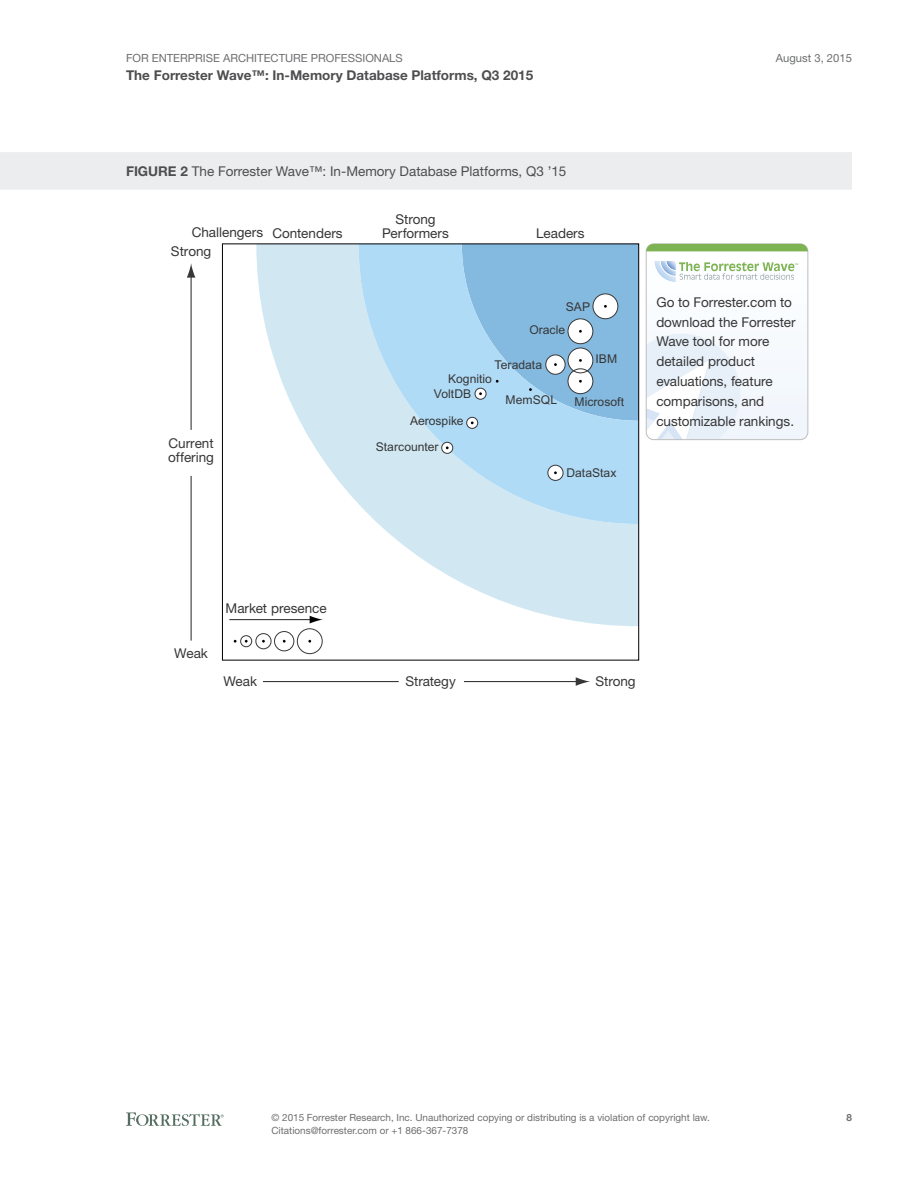
<style>
.page{position:relative;width:918px;height:1188px;background:#fff}
.page>*{position:absolute;margin:0;border:0;box-sizing:border-box;transform-origin:0 0}
.t1{font:13.5px/19.8px "Helvetica Neue LT Std";color:#363636}
.t2{font:13.5px "Helvetica Neue LT Std";color:#4e4e50}
.t3{font:700 13.5px "Helvetica Neue LT Std";color:#4e4e50}
.t4{font:12.15px "Arial";color:#363636}
.t5{font:11.25px "Helvetica Neue LT Std";color:#6d6e70}
.t6{font:9.9px/12.8px "Helvetica Neue LT Std";color:#6d6e70}
.t7{font:700 9.9px "Helvetica Neue LT Std";color:#6d6e70}
.s1{font-weight:700}
</style>
<div class="page">
<svg style="left:126px;top:1112px;width:98px;height:14px"></svg>
<div style="left:0;top:152px;width:852px;height:38px;background:#ecedee"></div>
<svg style="left:256px;top:246px;width:381px;height:380px;fill:#d1e8f3"></svg>
<svg style="left:359px;top:246px;width:278px;height:278px;background:#bcdff4"></svg>
<hr style="left:263px;top:681px;width:136px;height:1px;background:#373737">
<hr style="left:464px;top:681px;width:115px;height:1px;background:#373737">
<svg style="left:576px;top:677px;width:14px;height:9px"></svg>
<hr style="left:191px;top:476px;width:1px;height:165px;background:#373737">
<hr style="left:191px;top:275px;width:1px;height:155px;background:#373737">
<svg style="left:187px;top:263px;width:8px;height:15px"></svg>
<svg style="left:646px;top:244px;width:162px;height:196px"></svg>
<hr style="left:229px;top:619px;width:83px;height:1px;background:#373737">
<svg style="left:310px;top:616px;width:13px;height:8px"></svg>
<div style="left:240px;top:635px;width:12px;height:12px;border:1px solid #373737;border-radius:50%"></div>
<div style="left:256px;top:633px;width:15px;height:16px;border:1px solid #373737;border-radius:50%"></div>
<div style="left:274px;top:631px;width:20px;height:20px;border:1px solid #373737;border-radius:50%"></div>
<div style="left:297px;top:628px;width:25px;height:26px;border:1px solid #373737;border-radius:50%"></div>
<svg style="left:442px;top:442px;width:11px;height:11px"></svg>
<div style="left:441px;top:442px;width:12px;height:12px;border:1px solid #373737;border-radius:50%"></div>
<div style="left:467px;top:417px;width:11px;height:11px;background:#fff;border-radius:50%"></div>
<div style="left:466px;top:417px;width:12px;height:12px;border:1px solid #373737;border-radius:50%"></div>
<svg style="left:548px;top:465px;width:15px;height:15px"></svg>
<div style="left:548px;top:465px;width:15px;height:16px;border:1px solid #373737;border-radius:50%"></div>
<svg style="left:462px;top:244px;width:177px;height:180px;background:#94c2e2"></svg>
<p class="t5" style="left:126px;top:51px;width:278px">For Enterprise Architecture Professionals</p>
<p class="t3" style="left:126px;top:67px;width:409px">The Forrester Wave™: In-Memory Database Platforms, Q3 2015</p>
<p class="t5" style="left:776px;top:51px;width:78px">August 3, 2015</p>
<p class="t2" style="left:126px;top:163px;width:442px"><span class="s1">FIGURE 2</span> The Forrester Wave™: I n-Memory Database Platforms, Q3 ’15</p>
<p class="t1" style="left:192px;top:223px;width:73px">Challengers</p>
<p class="t1" style="left:171px;top:241px;width:42px">Strong</p>
<p class="t1" style="left:382px;top:212px;width:68px;line-height:13.8px;text-align:center">Strong<br>Performers</p>
<p class="t1" style="left:272px;top:223px;width:72px">Contenders</p>
<p class="t1" style="left:536px;top:223px;width:50px">Leaders</p>
<p class="t1" style="left:168px;top:436px;width:47px;line-height:13.8px">Current offering</p>
<p class="t4" style="left:566px;top:299px;width:26px">SAP</p>
<p class="t4" style="left:529px;top:322px;width:37px">Oracle</p>
<p class="t4" style="left:495px;top:357px;width:49px">Teradata</p>
<p class="t4" style="left:448px;top:371px;width:45px">Kognitio</p>
<p class="t4" style="left:595px;top:351px;width:23px">IBM</p>
<p class="t4" style="left:434px;top:386px;width:39px">VoltDB</p>
<p class="t4" style="left:410px;top:413px;width:55px">Aerospike</p>
<p class="t4" style="left:376px;top:439px;width:64px">Starcounter</p>
<p class="t4" style="left:505px;top:392px;width:53px">MemSQL</p>
<p class="t4" style="left:575px;top:394px;width:51px">Microsoft</p>
<p class="t4" style="left:566px;top:465px;width:52px">DataStax</p>
<p class="t1" style="left:656px;top:292px;width:141px">Go to Forrester.com to download the Forrester<br>Wave tool for more detailed product evaluations, feature comparisons, and customizable rankings.</p>
<p class="t1" style="left:174px;top:643px;width:35px">Weak</p>
<p class="t1" style="left:226px;top:598px;width:103px">Market presence</p>
<p class="t1" style="left:224px;top:671px;width:35px">Weak</p>
<p class="t1" style="left:405px;top:671px;width:52px">Strategy</p>
<p class="t1" style="left:595px;top:671px;width:42px">Strong</p>
<p class="t6" style="left:272px;top:1111px;width:440px">© 2015 Forrester Research, I nc. Unauthorized copying or distributing is a violation of copyright law.<br>Citations@forrester.com or +1 866-367-7378</p>
<p class="t7" style="left:846px;top:1112px;width:7px">8</p>
</div>
